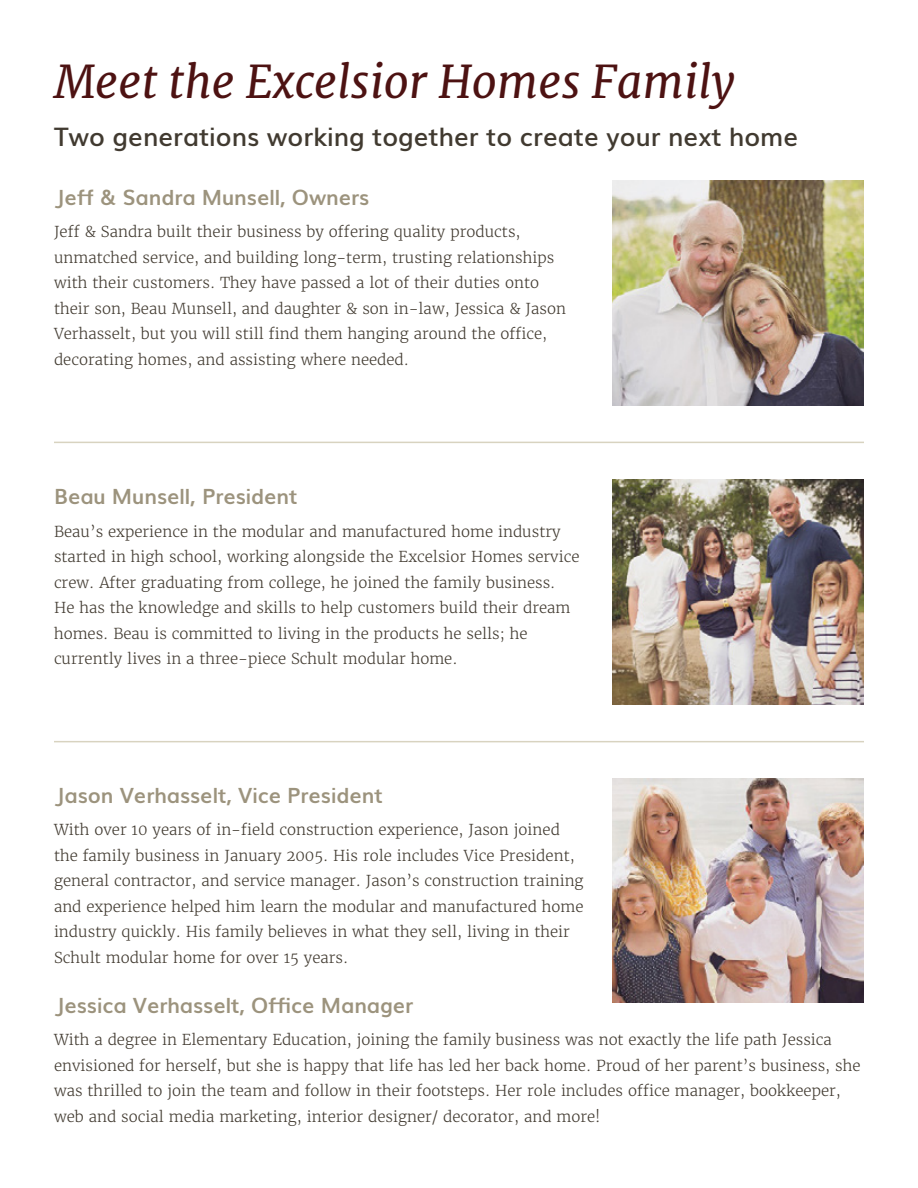
<style>
.page{position:relative;width:918px;height:1188px;background:#fff}
.page>*{position:absolute;margin:0;border:0;box-sizing:border-box;transform-origin:0 0}
.t1{font:italic 45px "Merriweather";color:#4d1212}
.t2{font:600 25.5px "Muli";color:#413a30}
.t3{font:700 21px "Muli";color:#9c937d}
.t4{font:300 15px/25.5px "Merriweather";color:#413a30}
</style>
<div class="page">
<img style="left:612px;top:180px;width:252px;height:225px">
<img style="left:612px;top:480px;width:252px;height:224px">
<img style="left:612px;top:778px;width:252px;height:225px">
<hr style="left:54px;top:442px;width:810px;height:1px;background:#d8d3c0">
<hr style="left:54px;top:741px;width:810px;height:1px;background:#d8d3c0">
<h1 class="t1" style="left:54px;top:54px;width:682px">Meet the Excelsior Homes Family</h1>
<h2 class="t2" style="left:54px;top:116px;width:746px">Two generations working together to create your next home</h2>
<h3 class="t3" style="left:54px;top:181px;width:317px">Jeff &amp; Sandra Munsell, Owners</h3>
<p class="t4" style="left:54px;top:219px;width:514px">Jeff &amp; Sandra built their business by offering quality products, unmatched service, and building long-term, trusting relationships with their customers. They have passed a lot of their duties onto their son, Beau Munsell, and daughter &amp; son in-law, Jessica &amp; Jason Verhasselt, but you will still find them hanging around the office, decorating homes, and assisting where needed.</p>
<h3 class="t3" style="left:54px;top:480px;width:245px">Beau Munsell, President</h3>
<p class="t4" style="left:54px;top:519px;width:527px">Beau’s experience in the modular and manufactured home industry started in high school, working alongside the Excelsior Homes service crew. After graduating from college, he joined the family business.<br>He has the knowledge and skills to help customers build their dream homes. Beau is committed to living in the products he sells; he currently lives in a three-piece Schult modular home.</p>
<h3 class="t3" style="left:54px;top:778px;width:330px">Jason Verhasselt, Vice President</h3>
<p class="t4" style="left:54px;top:817px;width:531px">With over 10 years of in-field construction experience, Jason joined the family business in January 2005. His role includes Vice President, general contractor, and service manager. Jason’s construction training and experience helped him learn the modular and manufactured home industry quickly. His family believes in what they sell, living in their Schult modular home for over 15 years.</p>
<h3 class="t3" style="left:54px;top:988px;width:361px">Jessica Verhasselt, Office Manager</h3>
<p class="t4" style="left:54px;top:1027px;width:808px">With a degree in Elementary Education, joining the family business was not exactly the life path Jessica envisioned for herself, but she is happy that life has led her back home. Proud of her parent’s business, she was thrilled to join the team and follow in their footsteps. Her role includes office manager, bookkeeper, web and social media marketing, interior designer/ decorator, and more!</p>
</div>
